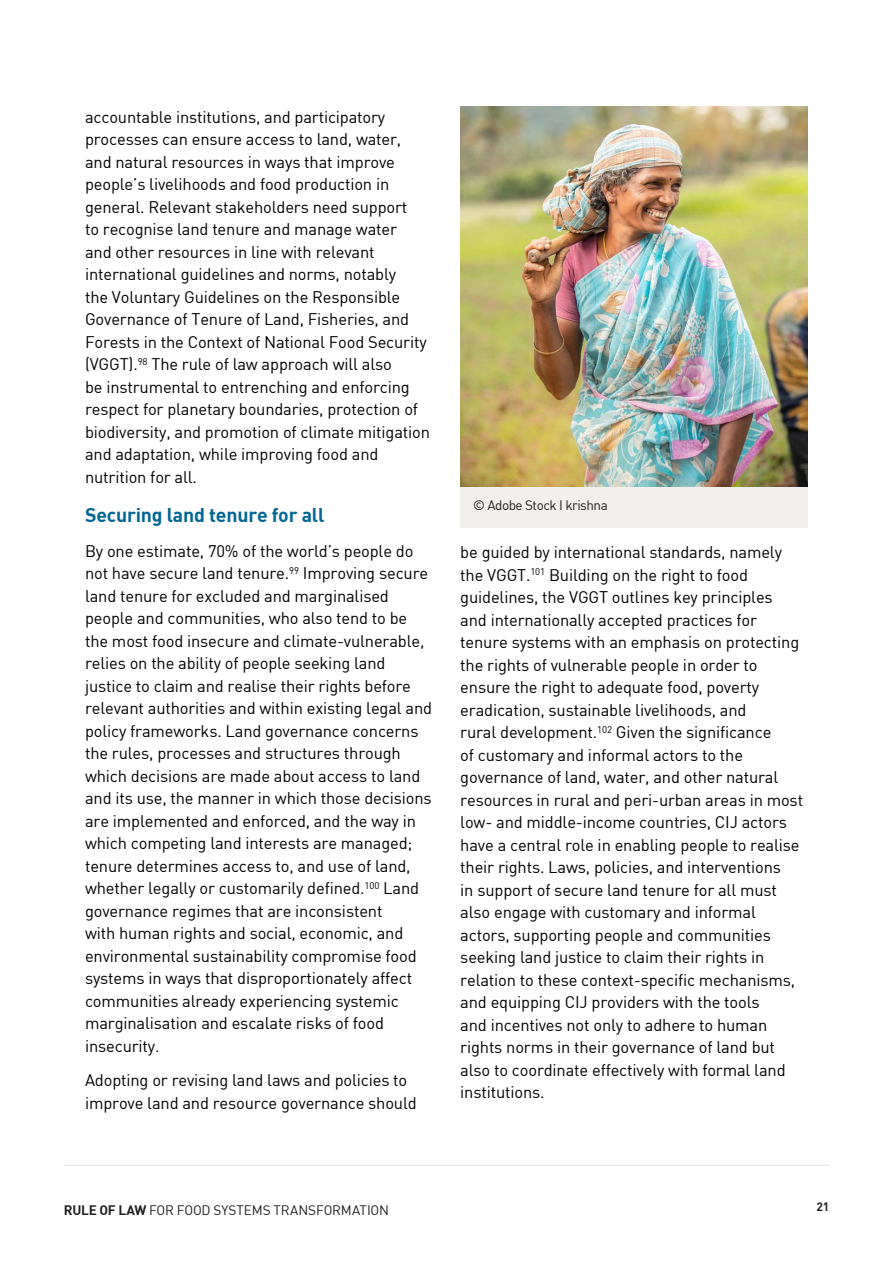
<style>
.page{position:relative;width:893px;height:1263px;background:#fff}
.page>*{position:absolute;margin:0;border:0;box-sizing:border-box;transform-origin:0 0}
.Header_2{font:19.5px "DIN Bold";letter-spacing:-.01em;color:#016694}
.Body_Text{font:16.5px/22.5px "DIN";letter-spacing:-.01em;color:#000}
.t1{font:13.5px "DIN";letter-spacing:-.015em;color:#231f20}
.t2{font:13.5px "DIN";letter-spacing:-.035em;color:#231f20}
.t3{font:12px "DIN Bold";color:#231f20}
.s1{font-family:"DIN Bold"}
</style>
<div class="page">
<hr style="left:64px;top:1165px;width:765px;height:1px;background:#939598">
<img style="left:460px;top:106px;width:348px;height:381px">
<div style="left:460px;top:487px;width:348px;height:40px;background:#f1f0ec"></div>
<p class="Body_Text" style="left:85px;top:105px;width:347px">accountable institutions, and participatory processes can ensure access to land, water, and natural resources in ways that improve people’s livelihoods and food production in general. Relevant stakeholders need support<br>to recognise land tenure and manage water<br>and other resources in line with relevant international guidelines and norms, notably<br>the Voluntary Guidelines on the Responsible Governance of Tenure of Land, Fisheries, and Forests in the Context of National Food Security (VGGT).<sup>98</sup> The rule of law approach will also<br>be instrumental to entrenching and enforcing respect for planetary boundaries, protection of biodiversity, and promotion of climate mitigation and adaptation, while improving food and nutrition for all.</p>
<p class="Header_2" style="left:85px;top:502px;width:241px">Securing land tenure for all</p>
<p class="Body_Text" style="left:85px;top:539px;width:349px">By one estimate, 70% of the world’s people do not have secure land tenure.<sup>99</sup> Improving secure land tenure for excluded and marginalised people and communities, who also tend to be the most food insecure and climate-vulnerable, relies on the ability of people seeking land justice to claim and realise their rights before relevant authorities and within existing legal and policy frameworks. Land governance concerns the rules, processes and structures through which decisions are made about access to land and its use, the manner in which those decisions are implemented and enforced, and the way in which competing land interests are managed; tenure determines access to, and use of land, whether legally or customarily defined.<sup>100</sup> Land governance regimes that are inconsistent<br>with human rights and social, economic, and environmental sustainability compromise food systems in ways that disproportionately affect communities already experiencing systemic marginalisation and escalate risks of food insecurity.</p>
<p class="Body_Text" style="left:85px;top:1069px;width:333px">Adopting or revising land laws and policies to improve land and resource governance should</p>
<p class="t2" style="left:473px;top:496px;width:136px">© Adobe Stock I krishna</p>
<p class="Body_Text" style="left:460px;top:541px;width:344px">be guided by international standards, namely the VGGT.<sup>101</sup> Building on the right to food guidelines, the VGGT outlines key principles and internationally accepted practices for tenure systems with an emphasis on protecting the rights of vulnerable people in order to ensure the right to adequate food, poverty eradication, sustainable livelihoods, and<br>rural development.<sup>102</sup> Given the significance<br>of customary and informal actors to the governance of land, water, and other natural resources in rural and peri-urban areas in most low- and middle-income countries, CIJ actors have a central role in enabling people to realise their rights. Laws, policies, and interventions<br>in support of secure land tenure for all must also engage with customary and informal actors, supporting people and communities seeking land justice to claim their rights in relation to these context-specific mechanisms, and equipping CIJ providers with the tools<br>and incentives not only to adhere to human rights norms in their governance of land but also to coordinate effectively with formal land institutions.</p>
<p class="t1" style="left:64px;top:1201px;width:327px"><span class="s1">RULE OF LAW</span> FOR FOOD SYSTEMS TRANSFORMATION</p>
<p class="t3" style="left:817px;top:1199px;width:14px">21</p>
</div>
